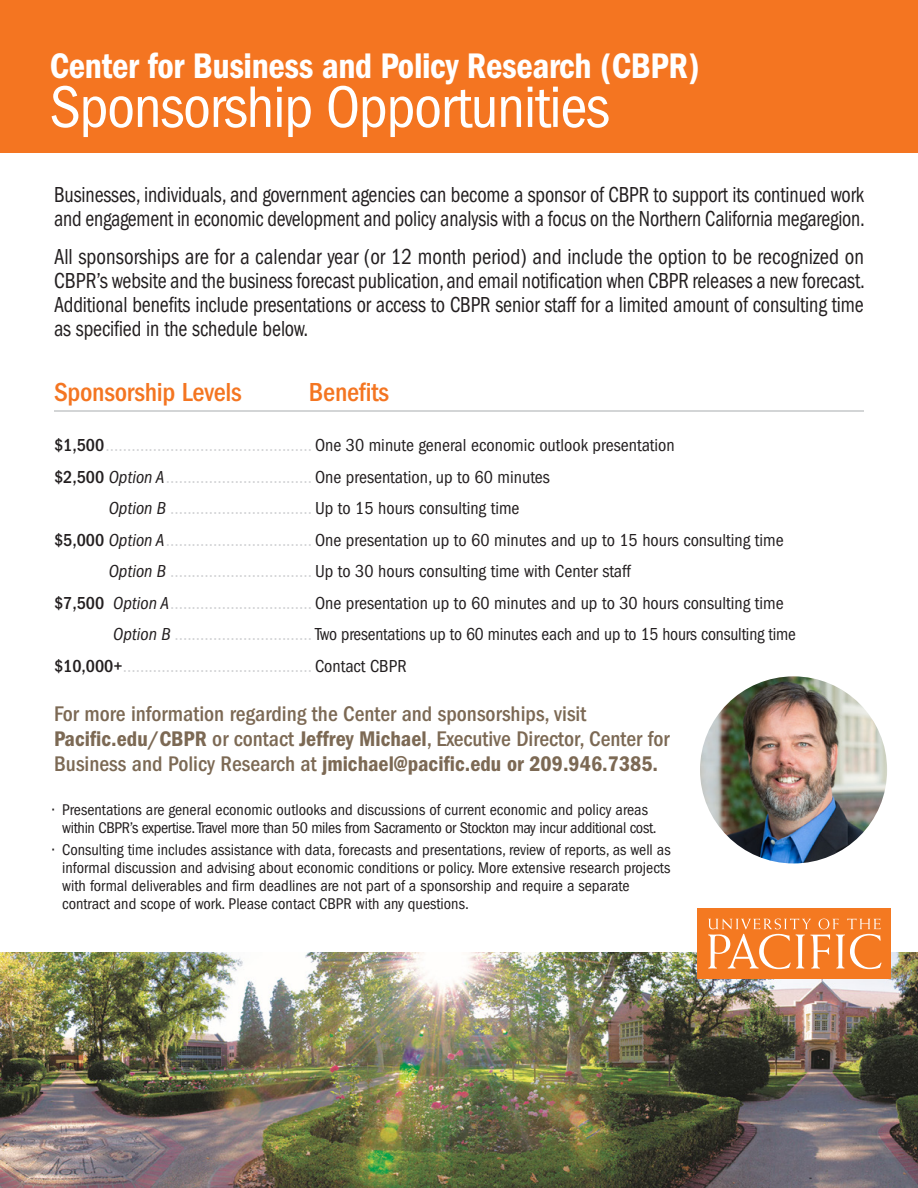
<style>
.page{position:relative;width:918px;height:1188px;background:#fff}
.page>*{position:absolute;margin:0;border:0;box-sizing:border-box;transform-origin:0 0}
.t1{font:condensed 60.6px "ITC Franklin Gothic Std";letter-spacing:-.02em;color:#fff}
.t2{font:36.75px "ITC Franklin Gothic Std Dm Cd";letter-spacing:-.01em;color:#fff}
.t3{font:500 condensed 27px "ITC Franklin Gothic Std";letter-spacing:-.01em;color:#f47521}
.t4{font:condensed 22.5px/24px "ITC Franklin Gothic Std";letter-spacing:-.005em;color:#231f20;text-align:justify;scale:.93 1}
.t5{font:condensed 22.5px/24px "ITC Franklin Gothic Std";letter-spacing:-.005em;color:#231f20;scale:.9 1}
.t6{font:500 condensed 21.9px/24.9px "ITC Franklin Gothic Std";color:#7c6954}
.t7{font:21.9px "ITC Franklin Gothic Std Dm Cd";color:#7c6954}
.t8{font:condensed 18px/31.5px "ITC Franklin Gothic Std";color:#231f20}
.t9{font:condensed 16.05px/18px "ITC Franklin Gothic Std";color:#231f20}
.s1{font-weight:500}
.s2{color:#d4d5d7}
.s3{font-style:italic}
.s4{color:#fff}
.s5{font-family:"ITC Franklin Gothic Std Dm Cd";font-weight:400;font-stretch:normal}
.s6{font-family:"ITC Franklin Gothic Std";font-weight:500;font-stretch:condensed}
</style>
<div class="page">
<img style="left:0;top:953px;width:918px;height:235px">
<div style="left:0;top:0;width:918px;height:152px;background:#f47521"></div>
<div style="left:698px;top:908px;width:193px;height:71px;background:#f47921"></div>
<svg style="left:708px;top:919px;width:174px;height:50px"></svg>
<hr style="left:54px;top:411px;width:810px;height:1px;background:#a9acaf">
<img style="left:700px;top:676px;width:187px;height:187px;border-radius:94px">
<h2 class="t2" style="left:50px;top:45px;width:652px">Center for Business and Policy Research (CBPR)</h2>
<h1 class="t1" style="left:50px;top:73px;width:562px">Sponsorship Opportunities</h1>
<p class="t5" style="left:54px;top:183px;width:903px">Businesses, individuals, and government agencies can become a sponsor of CBPR to support its continued work and engagement in economic development and policy analysis with a focus on the Northern California megaregion.</p>
<p class="t4" style="left:54px;top:245px;width:873px">All sponsorships are for a calendar year (or 12 month period) and include the option to be recognized on CBPR’s website and the business forecast publication, and email notification when CBPR releases a new forecast.<br>Additional benefits include presentations or access to CBPR senior staff for a limited amount of consulting time as specified in the schedule below.</p>
<h3 class="t3" style="left:54px;top:376px;width:189px">Sponsorship Levels</h3>
<h3 class="t3" style="left:309px;top:376px;width:82px">Benefits</h3>
<p class="t8" style="left:54px;top:430px;width:744px"><span class="s1">$1,500</span><span class="s2">................................................</span> One 30 minute general economic outlook presentation<br><span class="s1">$2,500</span> <span class="s3">Option A</span><span class="s2">..................................</span> One presentation, up to 60 minutes<br><span class="s4">$2,500</span> <span class="s3">Option B</span> <span class="s2">.................................</span> Up to 15 hours consulting time<br><span class="s1">$5,000</span> <span class="s3">Option A</span><span class="s2">..................................</span> One presentation up to 60 minutes and up to 15 hours consulting time <span class="s4">$5,000</span> <span class="s3">Option B</span> <span class="s2">.................................</span> Up to 30 hours consulting time with Center staff<br><span class="s1">$7,500</span> <span class="s3">Option A</span><span class="s2">.................................</span> One presentation up to 60 minutes and up to 30 hours consulting time <span class="s4">$7,500</span> <span class="s3">Option B</span> <span class="s2">................................</span> Two presentations up to 60 minutes each and up to 15 hours consulting time <span class="s1">$10,000+</span><span class="s2">............................................</span> Contact CBPR</p>
<p class="t6" style="left:54px;top:702px;width:617px">For more information regarding the Center and sponsorships, visit<br><span class="s5">Pacific.edu/CBPR</span> or contact <span class="s5">Jeffrey Michael</span>, Executive Director, Center for</p>
<p class="t7" style="left:54px;top:751px;width:606px"><span class="s6">Business and Policy Research at</span> jmichael@pacific.edu or 209.946.7385.</p>
<p class="t9" style="left:62px;top:800px;width:596px;text-indent:-10px">• Presentations are general economic outlooks and discussions of current economic and policy areas within CBPR’s expertise. Travel more than 50 miles from Sacramento or Stockton may incur additional cost.</p>
<p class="t9" style="left:62px;top:841px;width:610px;text-indent:-10px">• Consulting time includes assistance with data, forecasts and presentations, review of reports, as well as informal discussion and advising about economic conditions or policy. More extensive research projects with formal deliverables and firm deadlines are not part of a sponsorship and require a separate contract and scope of work. Please contact CBPR with any questions.</p>
</div>
